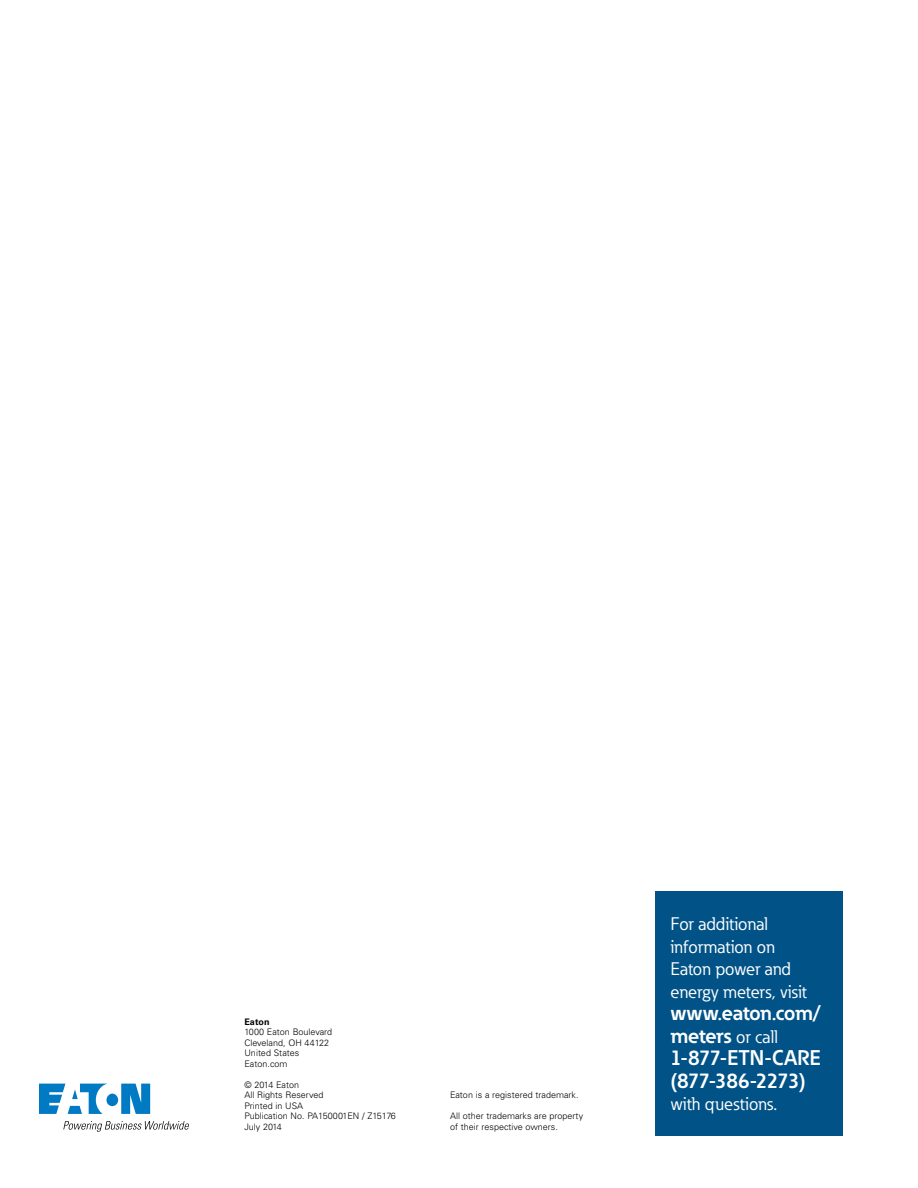
<style>
.page{position:relative;width:918px;height:1188px;background:#fff}
.page>*{position:absolute;margin:0;border:0;box-sizing:border-box;transform-origin:0 0}
.t1{font:700 21px/22.5px "Eaton";letter-spacing:-.02em;color:#fff}
.t2{font:18px/22.5px "Eaton";color:#fff}
.t3{font:300 9px/10.5px "Univers LT Std";color:#000}
.t4{font:700 9px "Univers LT Std";color:#000}
.s1{font-weight:400;font-size:18px}
</style>
<div class="page">
<div style="left:656px;top:891px;width:187px;height:245px;background:#005287"></div>
<svg style="left:39px;top:1084px;width:111px;height:30px"></svg>
<svg style="left:63px;top:1121px;width:126px;height:11px"></svg>
<p class="t4" style="left:244px;top:1016px;width:27px">Eaton</p>
<p class="t3" style="left:244px;top:1027px;width:89px">1000 Eaton Boulevard<br>Cleveland, OH 44122<br>United States<br>Eaton.com</p>
<p class="t3" style="left:244px;top:1079px;width:153px">© 2014 Eaton<br>All Rights Reserved<br>Printed in USA<br>Publication No. PA150001EN / Z15176<br>July 2014</p>
<p class="t3" style="left:450px;top:1090px;width:130px">Eaton is a registered trademark.</p>
<p class="t3" style="left:450px;top:1111px;width:135px">All other trademarks are property of their respective owners.</p>
<h2 class="t2" style="left:670px;top:913px;width:138px">For additional information on<br>Eaton power and energy meters, visit</h2>
<h1 class="t1" style="left:670px;top:1001px;width:153px">www.eaton.com/ meters <span class="s1">or call<br></span>1-877-ETN-CARE (877-386-2273)</h1>
<h2 class="t2" style="left:670px;top:1093px;width:108px">with questions.</h2>
</div>
